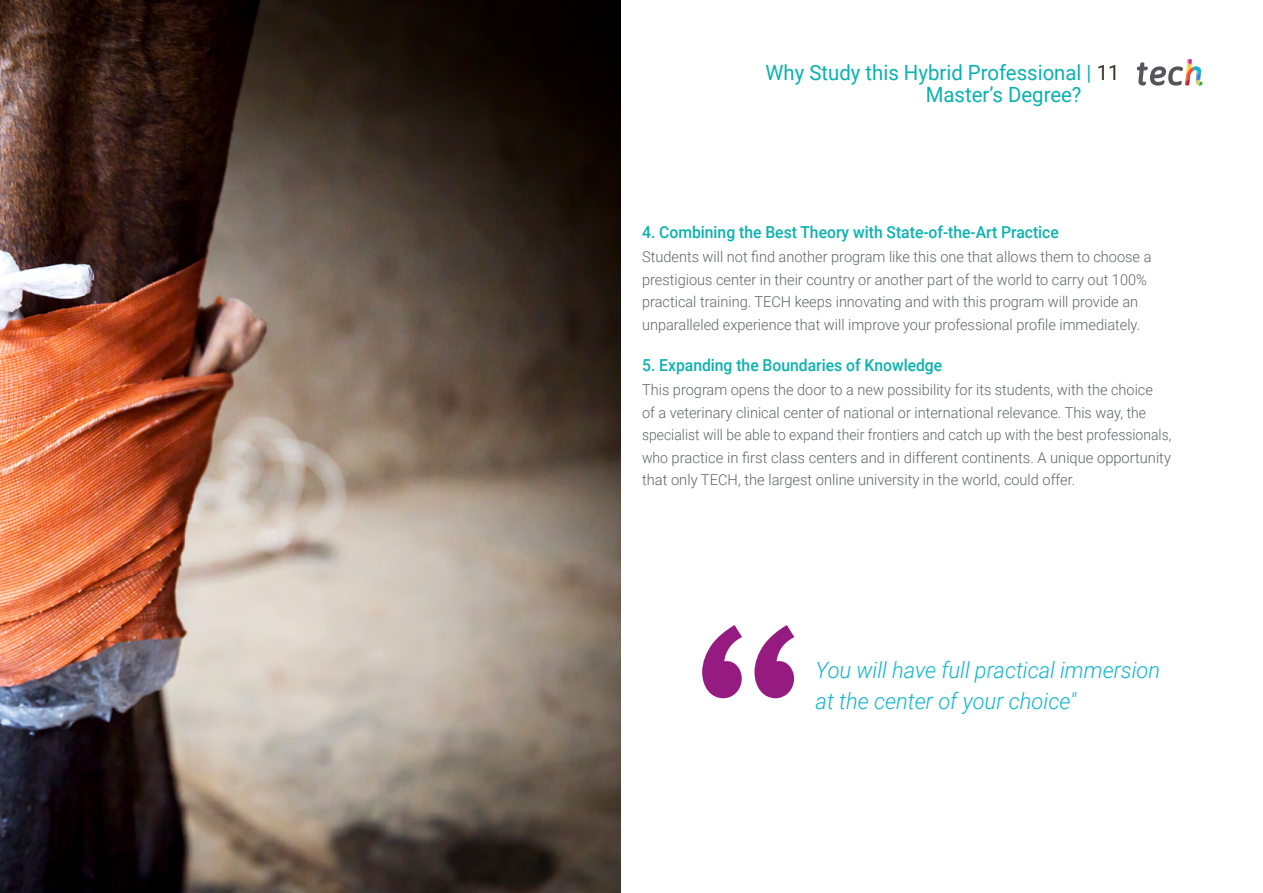
<style>
.page{position:relative;width:1263px;height:893px;background:#fff}
.page>*{position:absolute;margin:0;border:0;box-sizing:border-box;transform-origin:0 0}
.t1{font:italic 300 22.5px/31.5px "Roboto";color:#0fb6cf}
.t2{font:21px/22.5px "Roboto";color:#09b2af}
.t3{font:500 16.5px "Roboto";color:#09b2af;scale:.95 1}
.t4{font:300 15px/22.5px "Roboto";color:#61646a}
.s1{color:#312e20}
</style>
<div class="page">
<svg style="left:1137px;top:59px;width:65px;height:27px"></svg>
<img style="left:0;top:0;width:621px;height:893px">
<svg style="left:702px;top:625px;width:92px;height:73px"></svg>
<h2 class="t2" style="left:926px;top:60px;width:195px;text-indent:-160px">Why Study this Hybrid Professional | <span class="s1">11<br></span>Master’s Degree?</h2>
<p class="t3" style="left:642px;top:220px;width:440px">4. Combining the Best Theory with State-of-the-Art Practice</p>
<p class="t4" style="left:642px;top:245px;width:511px">Students will not find another program like this one that allows them to choose a prestigious center in their country or another part of the world to carry out 100% practical training. TECH keeps innovating and with this program will provide an unparalleled experience that will improve your professional profile immediately.</p>
<p class="t3" style="left:642px;top:353px;width:317px">5. Expanding the Boundaries of Knowledge</p>
<p class="t4" style="left:642px;top:378px;width:531px">This program opens the door to a new possibility for its students, with the choice<br>of a veterinary clinical center of national or international relevance. This way, the specialist will be able to expand their frontiers and catch up with the best professionals, who practice in first class centers and in different continents. A unique opportunity that only TECH, the largest online university in the world, could offer.</p>
<h1 class="t1" style="left:815px;top:653px;width:346px">You will have full practical immersion at the center of your choice"</h1>
</div>
